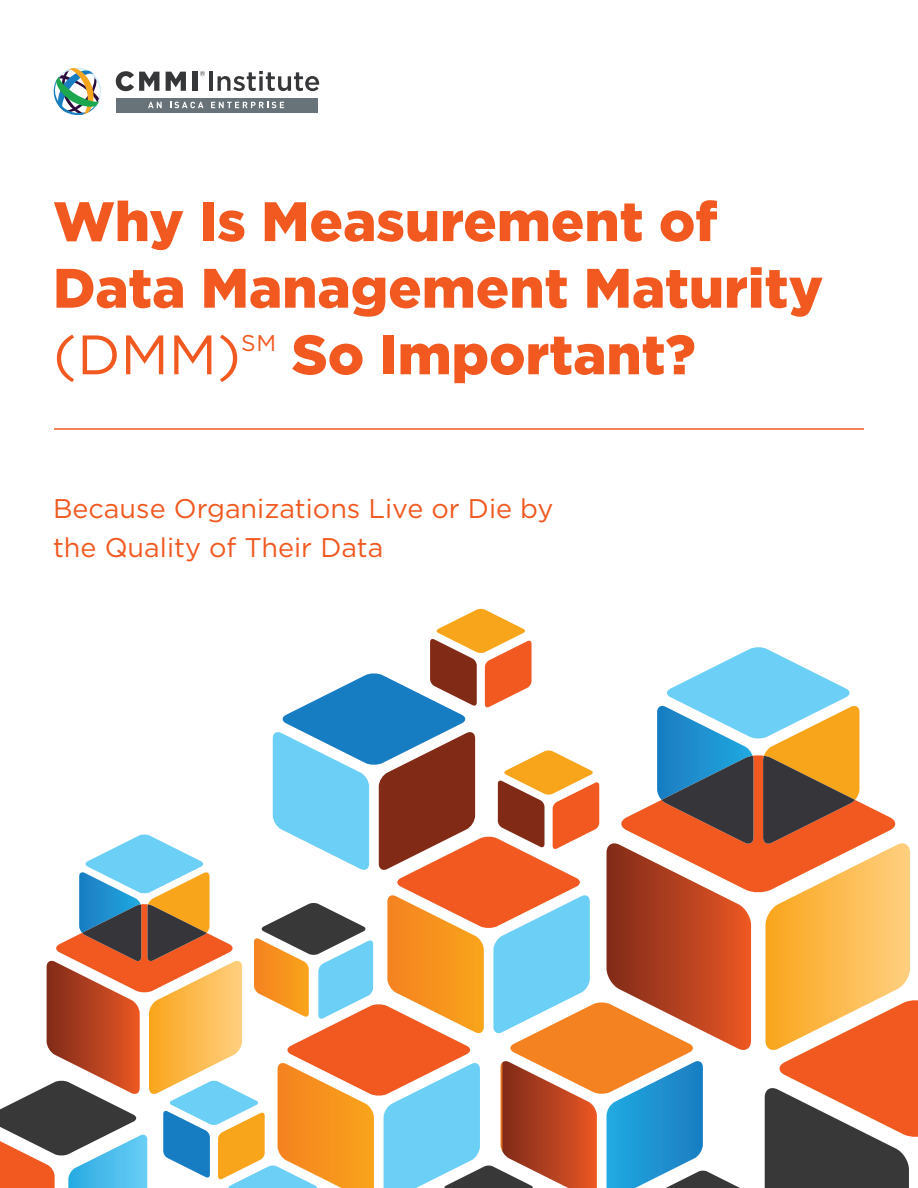
<style>
.page{position:relative;width:918px;height:1188px;background:#fff}
.page>*{position:absolute;margin:0;border:0;box-sizing:border-box;transform-origin:0 0}
.t1{font:900 55.5px/66.6px "Gotham";color:#f15921}
.t2{font:27px/39px "Gotham";color:#f15921}
.t3{font:22.8px "Gotham";color:#f15921}
.s1{font-weight:400}
</style>
<div class="page">
<div style="left:117px;top:98px;width:201px;height:14px;background:#687379"></div>
<svg style="left:148px;top:102px;width:14px;height:6px"></svg>
<svg style="left:170px;top:102px;width:34px;height:6px"></svg>
<svg style="left:211px;top:102px;width:73px;height:6px"></svg>
<svg style="left:116px;top:71px;width:43px;height:20px"></svg>
<svg style="left:166px;top:72px;width:20px;height:19px"></svg>
<div style="left:192px;top:72px;width:6px;height:19px;background:#363739"></div>
<hr style="left:209px;top:72px;width:4px;height:19px;background:#363739">
<svg style="left:218px;top:71px;width:101px;height:20px"></svg>
<svg style="left:53px;top:67px;width:48px;height:49px"></svg>
<svg style="left:200px;top:71px;width:5px;height:5px"></svg>
<svg style="left:0;top:609px;width:918px;height:579px"></svg>
<hr style="left:54px;top:428px;width:810px;height:2px;background:#f15921">
<p class="t1" style="left:53px;top:188px;width:772px">Why Is Measurement of<br>Data Management Maturity <span class="s1">(DMM)</span></p>
<p class="t3" style="left:241px;top:328px;width:37px">SM</p>
<p class="t1" style="left:292px;top:321px;width:405px">So Important?</p>
<p class="t2" style="left:53px;top:489px;width:502px">Because Organizations Live or Die by the Quality of Their Data</p>
</div>
